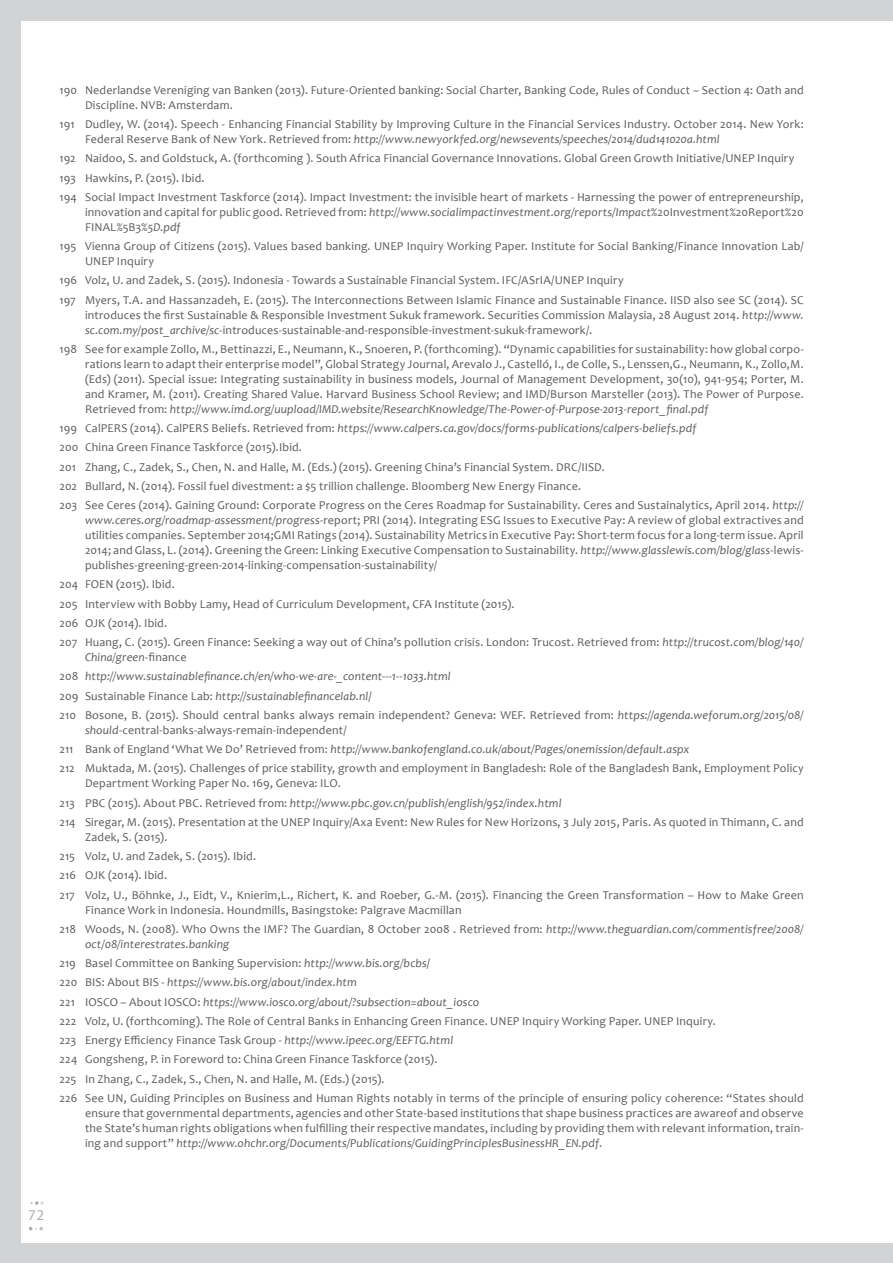
<style>
.page{position:relative;width:893px;height:1263px;background:#d1d3d4}
.page>*{position:absolute;margin:0;border:0;box-sizing:border-box;transform-origin:0 0}
.t1{font:15px "Myriad Pro";color:#afb1b4}
.t2{font:12px/19.2px "Candara";letter-spacing:.015em;color:#58595b}
.t3{font:italic 12px/19.2px "Candara";letter-spacing:.015em;color:#58595b}
.s1{font-style:italic}
.s2{font-style:normal}
</style>
<div class="page">
<div style="left:21px;top:21px;width:872px;height:1221px;background:#fff"></div>
<svg style="left:29px;top:1227px;width:14px;height:4px"></svg>
<svg style="left:30px;top:1201px;width:14px;height:4px"></svg>
<p class="t2" style="left:85px;top:82px;width:720px;line-height:15px;text-indent:-26px">190 Nederlandse Vereniging van Banken (2013). Future-Oriented banking: Social Charter, Banking Code, Rules of Conduct – Section 4: Oath and<br>Discipline. NVB: Amsterdam.</p>
<p class="t2" style="left:85px;top:116px;width:720px;line-height:15px;text-indent:-26px">191 Dudley, W. (2014). Speech - Enhancing Financial Stability by Improving Culture in the Financial Services Industry. October 2014. New York:<br>Federal Reserve Bank of New York. Retrieved from: <span class="s1">http://www.newyorkfed.org/newsevents/speeches/2014/dud141020a.html</span></p>
<p class="t2" style="left:60px;top:149px;width:746px">192 Naidoo, S. and Goldstuck, A. (forthcoming ). South Africa Financial Governance Innovations. Global Green Growth Initiative/UNEP Inquiry<br>193 Hawkins, P. (2015). Ibid.<br>194 Social Impact Investment Taskforce (2014). Impact Investment: the invisible heart of markets - Harnessing the power of entrepreneurship,</p>
<p class="t2" style="left:85px;top:204px;width:720px;line-height:15px">innovation and capital for public good. Retrieved from: <span class="s1">http://www.socialimpactinvestment.org/reports/Impact</span>%20Investment%20Report%20<br>FINAL%5B3%<span class="s1">5D.pdf</span></p>
<p class="t2" style="left:85px;top:238px;width:720px;line-height:15px;text-indent:-26px">195 Vienna Group of Citizens (2015). Values based banking. UNEP Inquiry Working Paper. Institute for Social Banking/Finance Innovation Lab/<br>UNEP Inquiry</p>
<p class="t2" style="left:60px;top:271px;width:746px">196 Volz, U. and Zadek, S. (2015). Indonesia - Towards a Sustainable Financial System. IFC/ASrIA/UNEP Inquiry<br>197 Myers, T.A. and Hassanzadeh, E. (2015). The Interconnections Between Islamic Finance and Sustainable Finance. IISD also see SC (2014). SC</p>
<p class="t2" style="left:85px;top:307px;width:720px;line-height:15px">introduces the first Sustainable &amp; Responsible Investment Sukuk framework. Securities Commission Malaysia, 28 August 2014. <span class="s1">http://www. sc.com.my/post_archive/sc</span>-introduces-sustainable-and-responsible-investment-sukuk-framework/.</p>
<p class="t2" style="left:85px;top:341px;width:720px;line-height:15px;text-align:justify;text-indent:-26px">198 See for example Zollo, M., Bettinazzi, E., Neumann, K., Snoeren, P. (forthcoming). “Dynamic capabilities for sustainability: how global corpo&shy;rations learn to adapt their enterprise model”, Global Strategy Journal, Arevalo J., Castelló, I., de Colle, S., Lenssen,G., Neumann, K., Zollo,M. (Eds) (2011). Special issue: Integrating sustainability in business models, Journal of Management Development, 30(10), 941-954; Porter, M. and Kramer, M. (2011). Creating Shared Value. Harvard Business School Review; and IMD/Burson Marsteller (2013). The Power of Purpose.<br>Retrieved from: <span class="s1">http://www.imd.org/uupload/IMD.website/ResearchKnowledge/The-Power-of-Purpose-2013-report_final.pdf</span></p>
<p class="t2" style="left:60px;top:418px;width:746px">199 CalPERS (2014). CalPERS Beliefs. Retrieved from: <span class="s1">https://www.calpers.ca.gov/docs/forms-publications/calpers-beliefs.pdf<br></span>200 China Green Finance Taskforce (2015).Ibid.<br>201 Zhang, C., Zadek, S., Chen, N. and Halle, M. (Eds.) (2015). Greening China’s Financial System. DRC/IISD.<br>202 Bullard, N. (2014). Fossil fuel divestment: a $5 trillion challenge. Bloomberg New Energy Finance.<br>203 See Ceres (2014). Gaining Ground: Corporate Progress on the Ceres Roadmap for Sustainability. Ceres and Sustainalytics, April 2014. <span class="s1">http://</span></p>
<p class="t2" style="left:85px;top:512px;width:720px;line-height:15px;text-align:justify"><span class="s1">www.ceres.org/roadmap-assessment/progress</span>-report; PRI (2014). Integrating ESG Issues to Executive Pay: A review of global extractives and utilities companies. September 2014;GMI Ratings (2014). Sustainability Metrics in Executive Pay: Short-term focus for a long-term issue. April 2014; and Glass, L. (2014). Greening the Green: Linking Executive Compensation to Sustainability. <span class="s1">http://www.glasslewis.com/blog/glass</span>-lewis&shy;publishes-greening-green-2014-linking-compensation-sustainability/</p>
<p class="t2" style="left:60px;top:575px;width:746px">204 FOEN (2015). Ibid.<br>205 Interview with Bobby Lamy, Head of Curriculum Development, CFA Institute (2015).<br>206 OJK (2014). Ibid.<br>207 Huang, C. (2015). Green Finance: Seeking a way out of China’s pollution crisis. London: Trucost. Retrieved from: <span class="s1">http://trucost.com/blog/140/</span></p>
<p class="t3" style="left:60px;top:647px;width:746px;text-indent:26px">China/green<span class="s2">-finance<br>208</span> http://www.sustainablefinance.ch/en/who-we-are-_content---1--1033.html<br><span class="s2">209 Sustainable Finance Lab:</span> http://sustainablefinancelab.nl<span class="s2">/<br>210 Bosone, B. (2015). Should central banks always remain independent? Geneva: WEF. Retrieved from:</span> https://agenda.weforum.org/2015/08/</p>
<p class="t2" style="left:60px;top:720px;width:746px;text-indent:26px"><span class="s1">should</span>-central-banks-always-remain-independent/<br>211 Bank of England ‘What We Do’ Retrieved from: <span class="s1">http://www.bankofengland.co.uk/about/Pages/onemission/default.aspx<br></span>212 Muktada, M. (2015). Challenges of price stability, growth and employment in Bangladesh: Role of the Bangladesh Bank, Employment Policy</p>
<p class="t2" style="left:60px;top:774px;width:746px;text-indent:26px">Department Working Paper No. 169, Geneva: ILO.<br>213 PBC (2015). About PBC. Retrieved from: <span class="s1">http://www.pbc.gov.cn/publish/english/952/index.html<br></span>214 Siregar, M. (2015). Presentation at the UNEP Inquiry/Axa Event: New Rules for New Horizons, 3 July 2015, Paris. As quoted in Thimann, C. and</p>
<p class="t2" style="left:60px;top:827px;width:746px;text-indent:26px">Zadek, S. (2015).<br>215 Volz, U. and Zadek, S. (2015). Ibid.<br>216 OJK (2014). Ibid.<br>217 Volz, U., Böhnke, J., Eidt, V., Knierim,L., Richert, K. and Roeber, G.-M. (2015). Financing the Green Transformation – How to Make Green</p>
<p class="t2" style="left:60px;top:900px;width:746px;text-indent:26px">Finance Work in Indonesia. Houndmills, Basingstoke: Palgrave Macmillan<br>218 Woods, N. (2008). Who Owns the IMF? The Guardian, 8 October 2008 . Retrieved from: <span class="s1">http://www.theguardian.com/commentisfree/2008/</span></p>
<p class="t2" style="left:60px;top:934px;width:746px;text-indent:26px"><span class="s1">oct/08/interestrates.banking<br></span>219 Basel Committee on Banking Supervision: <span class="s1">http://www.bis.org/bcbs</span>/<br>220 BIS: About BIS - <span class="s1">https://www.bis.org/about/index.htm<br></span>221 IOSCO – About IOSCO: <span class="s1">https://www.iosco.org/about/?subsection=about_iosco<br></span>222 Volz, U. (forthcoming). The Role of Central Banks in Enhancing Green Finance. UNEP Inquiry Working Paper. UNEP Inquiry.<br>223 Energy Efficiency Finance Task Group - <span class="s1">http://www.ipeec.org/EEFTG.html<br></span>224 Gongsheng, P. in Foreword to: China Green Finance Taskforce (2015).<br>225 In Zhang, C., Zadek, S., Chen, N. and Halle, M. (Eds.) (2015).<br>226 See UN, Guiding Principles on Business and Human Rights notably in terms of the principle of ensuring policy coherence: “States should</p>
<p class="t2" style="left:85px;top:1105px;width:720px;line-height:15px;text-align:justify">ensure that governmental departments, agencies and other State-based institutions that shape business practices are awareof and observe the State’s human rights obligations when fulfilling their respective mandates, including by providing them with relevant information, train&shy;ing and support” <span class="s1">http://www.ohchr.org/Documents/Publications/GuidingPrinciplesBusinessHR_EN.pdf</span>.</p>
<p class="t1" style="left:29px;top:1206px;width:17px">72</p>
</div>
